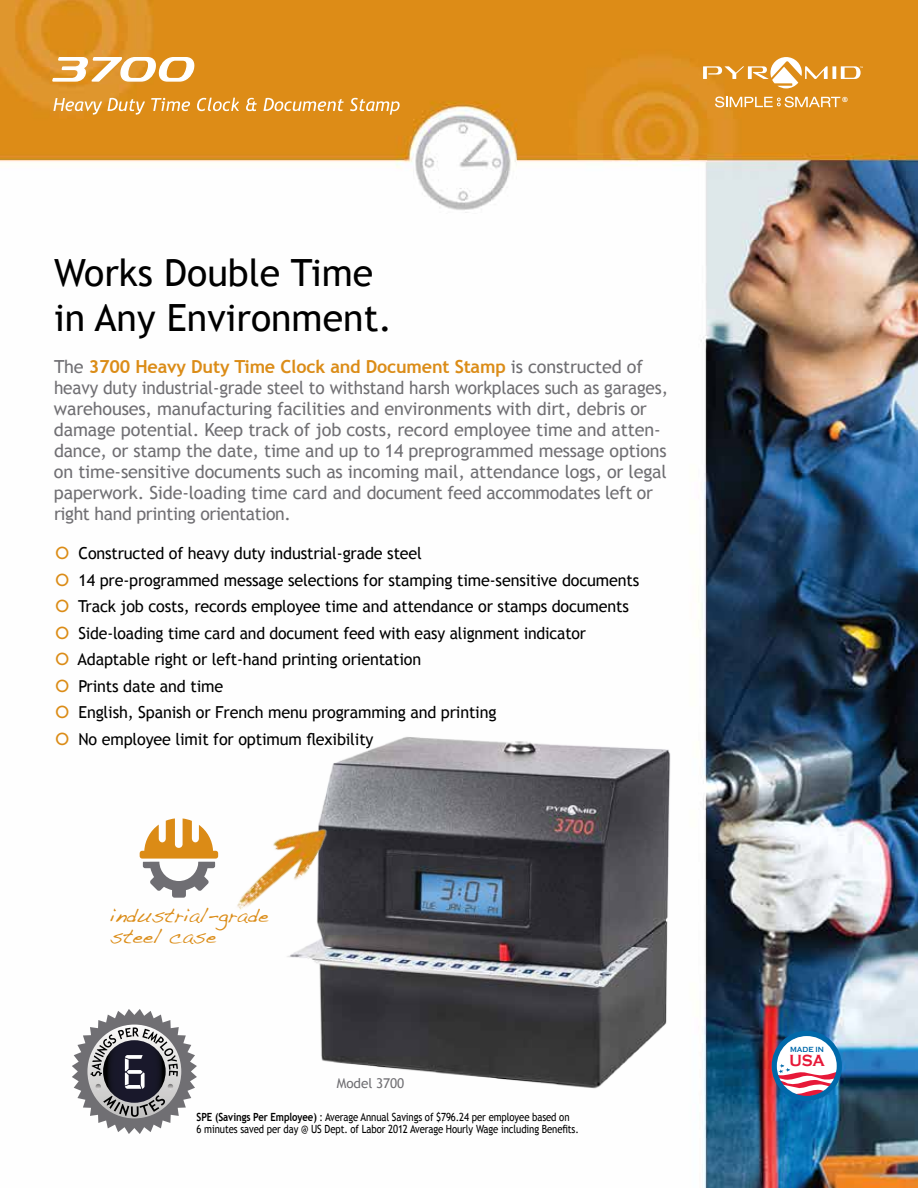
<style>
.page{position:relative;width:918px;height:1188px;background:#fff}
.page>*{position:absolute;margin:0;border:0;box-sizing:border-box;transform-origin:0 0}
.t1{font:37.5px/45px "Trebuchet MS";color:#000}
.t2{font:18px/21px "Trebuchet MS";letter-spacing:-.01em;color:#706f73}
.t3{font:18px/21.6px "Dakota";color:#db8c17}
.t4{font:700 16.65px "Copperplate Gothic";color:#e71838;scale:.92 1}
.t5{font:16.5px/26.5px "Trebuchet MS";letter-spacing:-.01em;color:#000}
.t6{font:13.5px "Trebuchet MS";letter-spacing:-.005em;color:#706f73}
.t7{font:11.25px/12px "Trebuchet MS";letter-spacing:-.01em;color:#000;scale:.85 1}
.t8{font:700 7.65px "Copperplate Gothic";letter-spacing:-.005em;color:#0069aa;scale:.92 1}
.t9{font:700 7.65px "Trebuchet MS";color:#fff}
.s1{font-weight:700;color:#db8c17}
.s2{font-family:"Avant Garde";font-weight:500;color:#db8c17}
.s3{font-weight:700}
</style>
<div class="page">
<img style="left:0;top:0;width:918px;height:1188px">
<svg style="left:53px;top:98px;width:92px;height:17px;background:#e5aa54"></svg>
<svg style="left:151px;top:98px;width:39px;height:13px"></svg>
<svg style="left:197px;top:98px;width:42px;height:13px"></svg>
<svg style="left:246px;top:98px;width:11px;height:13px"></svg>
<svg style="left:263px;top:98px;width:81px;height:13px"></svg>
<svg style="left:350px;top:98px;width:50px;height:17px"></svg>
<svg style="left:52px;top:56px;width:143px;height:26px"></svg>
<svg style="left:715px;top:97px;width:125px;height:10px"></svg>
<svg style="left:832px;top:66px;width:4px;height:13px"></svg>
<svg style="left:703px;top:57px;width:125px;height:31px"></svg>
<svg style="left:841px;top:66px;width:22px;height:13px"></svg>
<svg style="left:72px;top:1009px;width:125px;height:125px"></svg>
<div style="left:775px;top:1035px;width:65px;height:66px;background:#fff;border-radius:50%"></div>
<svg style="left:776px;top:1064px;width:62px;height:34px"></svg>
<div style="left:772px;top:1031px;width:70px;height:70px;border:5px solid #0069aa;border-radius:50%"></div>
<img style="left:275px;top:609px;width:456px;height:533px">
<svg style="left:140px;top:818px;width:66px;height:80px"></svg>
<img style="left:206px;top:804px;width:139px;height:131px">
<h1 class="t1" style="left:54px;top:250px;width:340px">Works Double Time in Any Environment.</h1>
<p class="t2" style="left:54px;top:357px;width:616px">The <span class="s1">3700 Heavy Duty Time Clock and Document Stamp</span> is constructed of heavy duty industrial-grade steel to withstand harsh workplaces such as garages, warehouses, manufacturing facilities and environments with dirt, debris or damage potential. Keep track of job costs, record employee time and atten&shy;dance, or stamp the date, time and up to 14 preprogrammed message options on time-sensitive documents such as incoming mail, attendance logs, or legal paperwork. Side-loading time card and document feed accommodates left or right hand printing orientation.</p>
<p class="t5" style="left:56px;top:540px;width:585px"><span class="s2">O</span> Constructed of heavy duty industrial-grade steel<br><span class="s2">O</span> 14 pre-programmed message selections for stamping time-sensitive documents <span class="s2">O</span> Track job costs, records employee time and attendance or stamps documents <span class="s2">O</span> Side-loading time card and document feed with easy alignment indicator<br><span class="s2">O</span> Adaptable right or left-hand printing orientation<br><span class="s2">O</span> Prints date and time<br><span class="s2">O</span> English, Spanish or French menu programming and printing<br><span class="s2">O</span> No employee limit for optimum flexibility</p>
<p class="t3" style="left:110px;top:906px;width:160px">industrial-grade steel case</p>
<p class="t6" style="left:337px;top:1076px;width:69px">Model 3700</p>
<p class="t7" style="left:197px;top:1111px;width:451px"><span class="s3">SPE (Savings Per Employee)</span> : Average Annual Savings of $796.24 per employee based on<br>6 minutes saved per day @ US Dept. of Labor 2012 Average Hourly Wage including Benefits.</p>
<p class="t9" style="left:842px;top:94px;width:7px">®</p>
<p class="t8" style="left:790px;top:1045px;width:38px">MADE IN</p>
<p class="t4" style="left:790px;top:1051px;width:40px">USA</p>
</div>
